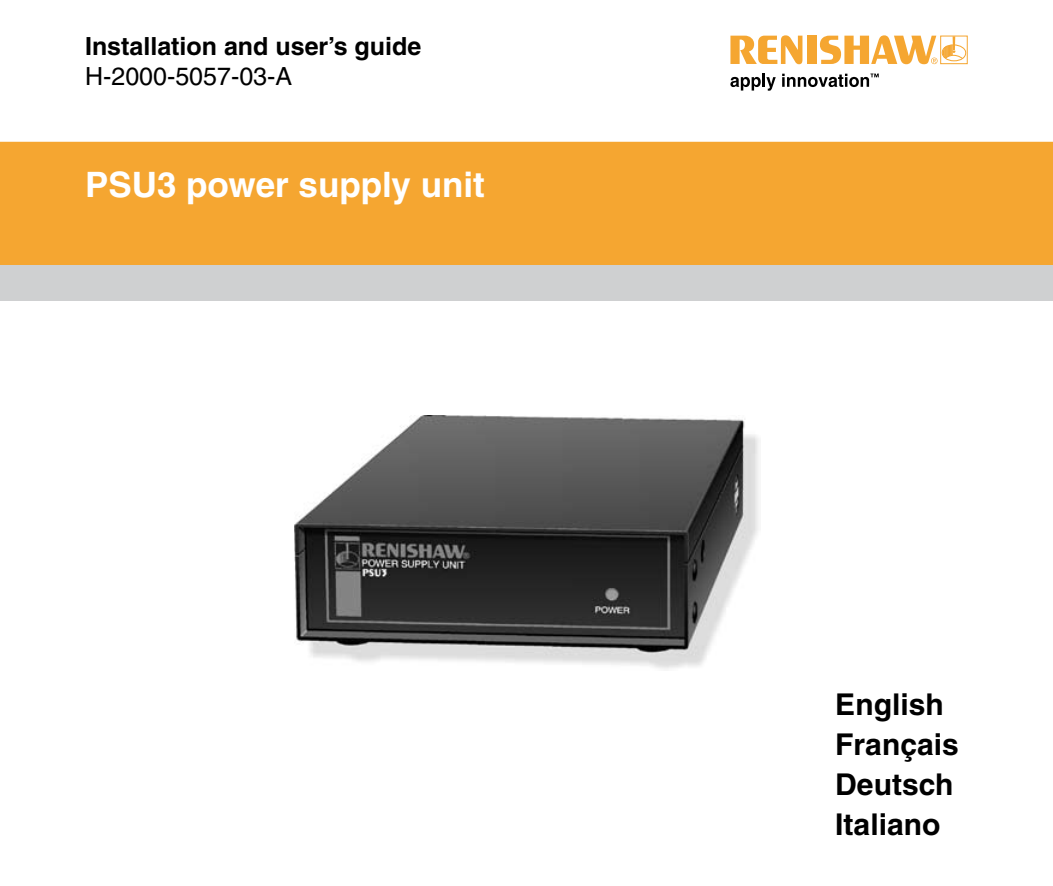
<style>
.page{position:relative;width:1053px;height:886px;background:#fff}
.page>*{position:absolute;margin:0;border:0;box-sizing:border-box;transform-origin:0 0}
.t1{font:700 35px "Helvetica";color:#fff}
.t2{font:700 30px/40px "Helvetica";color:#000}
.t3{font:700 25px "Helvetica";color:#000}
.t4{font:25px "Helvetica";color:#000}
</style>
<div class="page">
<svg style="left:730px;top:35px;width:72px;height:29px"></svg>
<div style="left:807px;top:36px;width:9px;height:28px;background:#f5a631"></div>
<svg style="left:730px;top:74px;width:45px;height:16px"></svg>
<div style="left:941px;top:44px;width:25px;height:17px;border:1px solid #f5a631;border-radius:50%"></div>
<svg style="left:819px;top:35px;width:143px;height:29px"></svg>
<svg style="left:782px;top:74px;width:96px;height:13px"></svg>
<div style="left:0;top:142px;width:1052px;height:124px;background:#f5a631"></div>
<div style="left:0;top:266px;width:1052px;height:35px;background:#cfd0d1"></div>
<img style="left:294px;top:415px;width:465px;height:254px">
<p class="t3" style="left:85px;top:31px;width:338px">Installation and user’s guide</p>
<p class="t4" style="left:85px;top:61px;width:209px">H-2000-5057-03-A</p>
<p class="t1" style="left:85px;top:163px;width:401px">PSU3 power supply unit</p>
<p class="t2" style="left:835px;top:684px;width:125px">English<br>Français<br>Deutsch<br>Italiano</p>
</div>
